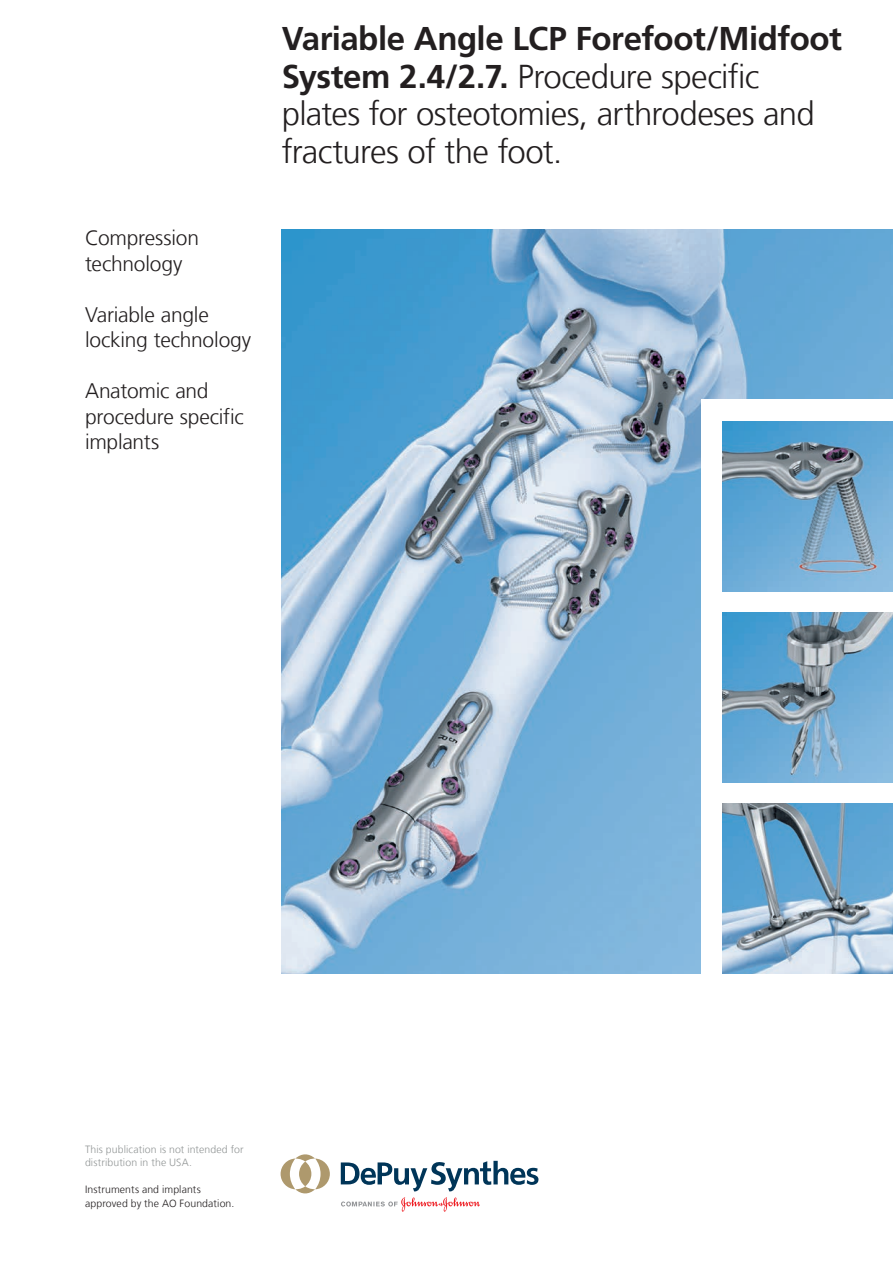
<style>
.page{position:relative;width:893px;height:1263px;background:#fff}
.page>*{position:absolute;margin:0;border:0;box-sizing:border-box;transform-origin:0 0}
._00_Covertitel{font:300 33px/37.5px "Frutiger LT Com";letter-spacing:-.02em;color:#231f20}
._03_Paragraph_Header{font:300 21px/25.5px "Frutiger LT Com";letter-spacing:-.01em;color:#231f20}
._18_Footnote_Caption{font:300 10.5px/13.5px "Frutiger LT Com";letter-spacing:.01em;color:#929696}
._18_Footnote_Caption-2{font:300 10.5px/13.5px "Frutiger LT Com";letter-spacing:.01em;color:#231f20}
.s1{font-weight:700}
</style>
<div class="page">
<svg style="left:341px;top:1197px;width:139px;height:15px"></svg>
<svg style="left:341px;top:1161px;width:198px;height:30px"></svg>
<svg style="left:281px;top:1154px;width:49px;height:40px"></svg>
<img style="left:282px;top:230px;width:611px;height:744px">
<div style="left:702px;top:400px;width:191px;height:574px;background:#fff"></div>
<img style="left:723px;top:612px;width:170px;height:170px">
<img style="left:723px;top:421px;width:170px;height:170px">
<img style="left:723px;top:804px;width:170px;height:170px">
<p class="_03_Paragraph_Header" style="left:85px;top:225px;width:115px">Compression technology</p>
<p class="_03_Paragraph_Header" style="left:85px;top:302px;width:168px">Variable angle locking technology</p>
<p class="_03_Paragraph_Header" style="left:85px;top:378px;width:160px">Anatomic and procedure specific implants</p>
<p class="_00_Covertitel" style="left:282px;top:20px;width:562px"><span class="s1">Variable Angle LCP Forefoot/Midfoot System 2.4/2.7.</span> Procedure specific plates for osteotomies, arthrodeses and fractures of the foot.</p>
<p class="_18_Footnote_Caption" style="left:85px;top:1142px;width:160px">This publication is not intended for distribution in the USA.</p>
<p class="_18_Footnote_Caption-2" style="left:85px;top:1183px;width:151px">Instruments and implants approved by the AO Foundation.</p>
</div>
